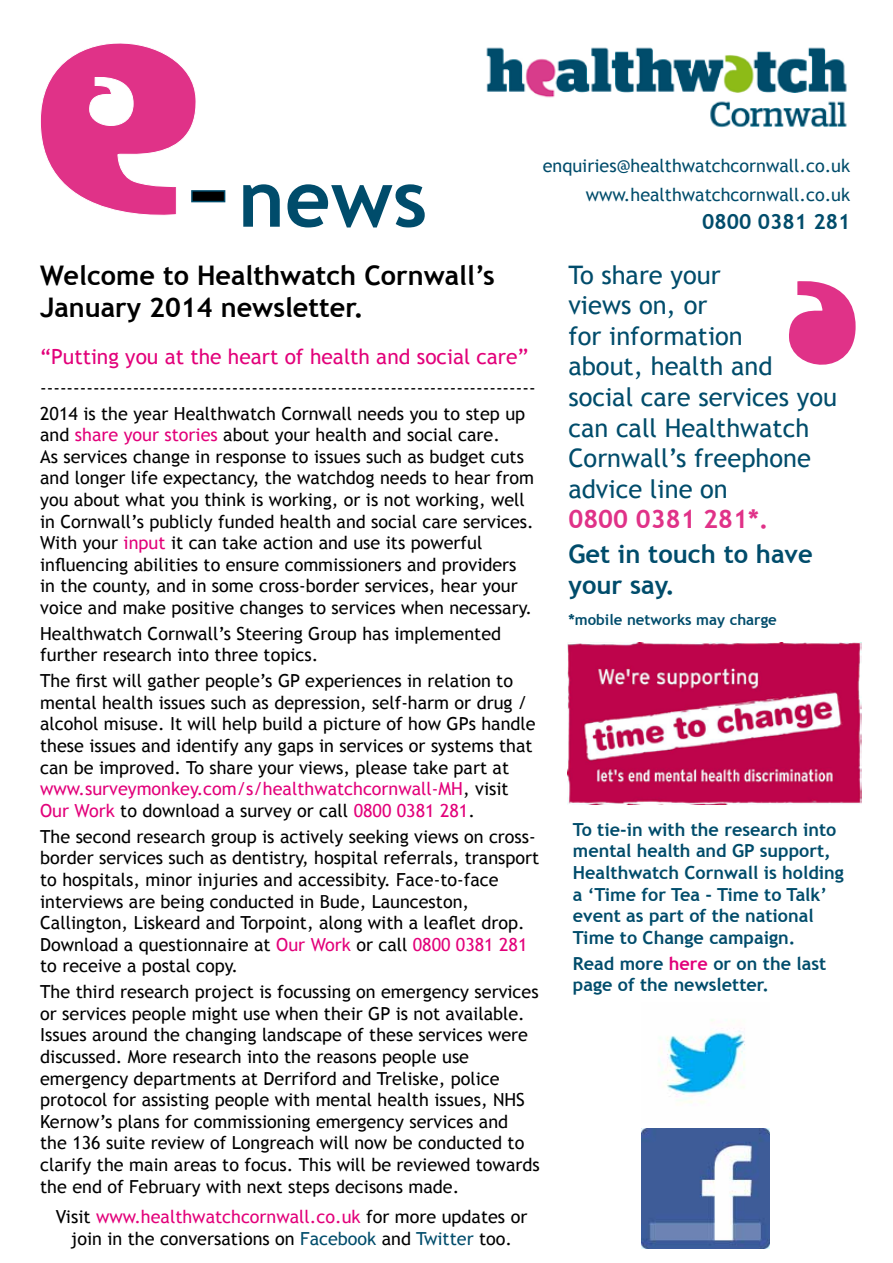
<style>
.page{position:relative;width:893px;height:1263px;background:#fff}
.page>*{position:absolute;margin:0;border:0;box-sizing:border-box;transform-origin:0 0}
.t1{font:700 79.5px "Trebuchet MS";color:#004c6b}
.t2{font:700 27px/32.4px "Trebuchet MS";color:#000}
.t3{font:25.5px/30.6px "Trebuchet MS";color:#004c6b}
.t4{font:700 25.5px/30.6px "Trebuchet MS";color:#004c6b}
.t5{font:700 25.5px "Trebuchet MS";color:#e03288}
.t6{font:21px "Trebuchet MS";color:#e2007a}
.t7{font:700 21px "Trebuchet MS";color:#004c6b}
.t8{font:18px/21.6px "Trebuchet MS";color:#000}
.t9{font:700 18px/21.6px "Trebuchet MS";color:#004c6b}
.t10{font:18px/28.5px "Trebuchet MS";color:#004c6b;text-align:right}
.t11{font:700 15px "Trebuchet MS";color:#004c6b}
.s1{color:#e2007a}
.s2{color:#004c6b}
</style>
<div class="page">
<svg style="left:40px;top:43px;width:159px;height:173px"></svg>
<div style="left:192px;top:191px;width:33px;height:11px;background:#000"></div>
<div style="left:191px;top:190px;width:34px;height:12px;border:2px solid #004c6b"></div>
<img style="left:486px;top:47px;width:361px;height:81px">
<svg style="left:789px;top:281px;width:67px;height:84px"></svg>
<img style="left:659px;top:1020px;width:86px;height:83px">
<img style="left:641px;top:1128px;width:128px;height:120px">
<img style="left:568px;top:642px;width:293px;height:163px">
<h1 class="t1" style="left:238px;top:149px;width:191px">news</h1>
<p class="t10" style="left:543px;top:152px;width:309px">enquiries@healthwatchcornwall.co.uk www.healthwatchcornwall.co.uk</p>
<p class="t7" style="left:702px;top:208px;width:150px">0800 0381 281</p>
<h2 class="t2" style="left:40px;top:259px;width:456px">Welcome to Healthwatch Cornwall’s<br>January 2014 newsletter.</h2>
<p class="t6" style="left:40px;top:344px;width:490px">“Putting you at the heart of health and social care”</p>
<p class="t8" style="left:40px;top:377px;width:497px">---------------------------------------------------------------------------</p>
<p class="t8" style="left:40px;top:403px;width:495px">2014 is the year Healthwatch Cornwall needs you to step up and <span class="s1">share your stories</span> about your health and social care.<br>As services change in response to issues such as budget cuts and longer life expectancy, the watchdog needs to hear from you about what you think is working, or is not working, well in Cornwall’s publicly funded health and social care services.<br>With your <span class="s1">input</span> it can take action and use its powerful influencing abilities to ensure commissioners and providers in the county, and in some cross-border services, hear your voice and make positive changes to services when necessary.</p>
<p class="t8" style="left:40px;top:623px;width:462px">Healthwatch Cornwall’s Steering Group has implemented further research into three topics.</p>
<p class="t8" style="left:40px;top:670px;width:497px">The first will gather people’s GP experiences in relation to mental health issues such as depression, self-harm or drug / alcohol misuse. It will help build a picture of how GPs handle these issues and identify any gaps in services or systems that can be improved. To share your views, please take part at <span class="s1">www.surveymonkey.com/s/healthwatchcornwall-MH</span>, visit <span class="s1">Our Work</span> to download a survey or call <span class="s1">0800 0381 281</span>.</p>
<p class="t8" style="left:40px;top:826px;width:501px">The second research group is actively seeking views on cross&shy;border services such as dentistry, hospital referrals, transport to hospitals, minor injuries and accessibity. Face-to-face interviews are being conducted in Bude, Launceston, Callington, Liskeard and Torpoint, along with a leaflet drop.<br>Download a questionnaire at <span class="s1">Our Work</span> or call <span class="s1">0800 0381 281 </span>to receive a postal copy.</p>
<p class="t8" style="left:40px;top:981px;width:501px">The third research project is focussing on emergency services or services people might use when their GP is not available.<br>Issues around the changing landscape of these services were discussed. More research into the reasons people use emergency departments at Derriford and Treliske, police protocol for assisting people with mental health issues, NHS Kernow’s plans for commissioning emergency services and<br>the 136 suite review of Longreach will now be conducted to clarify the main areas to focus. This will be reviewed towards the end of February with next steps decisons made.</p>
<p class="t8" style="left:56px;top:1206px;width:473px;text-align:center">Visit <span class="s1">www.healthwatchcornwall.co.uk</span> for more updates or join in the conversations on <span class="s2">Facebook</span> and <span class="s2">Twitter</span> too.</p>
<h3 class="t3" style="left:568px;top:260px;width:270px">To share your<br>views on, or<br>for information<br>about, health and social care services you can call Healthwatch<br>Cornwall’s freephone advice line on</h3>
<h3 class="t5" style="left:568px;top:503px;width:202px">0800 0381 281*.</h3>
<h3 class="t4" style="left:568px;top:539px;width:246px">Get in touch to have your say.</h3>
<p class="t11" style="left:568px;top:610px;width:210px">*mobile networks may charge</p>
<p class="t9" style="left:573px;top:819px;width:272px">To tie-in with the research into mental health and GP support,<br>Healthwatch Cornwall is holding a ‘Time for Tea - Time to Talk’ event as part of the national<br>Time to Change campaign.</p>
<p class="t9" style="left:573px;top:952px;width:255px">Read more <span class="s1">here</span> or on the last page of the newsletter.</p>
</div>
